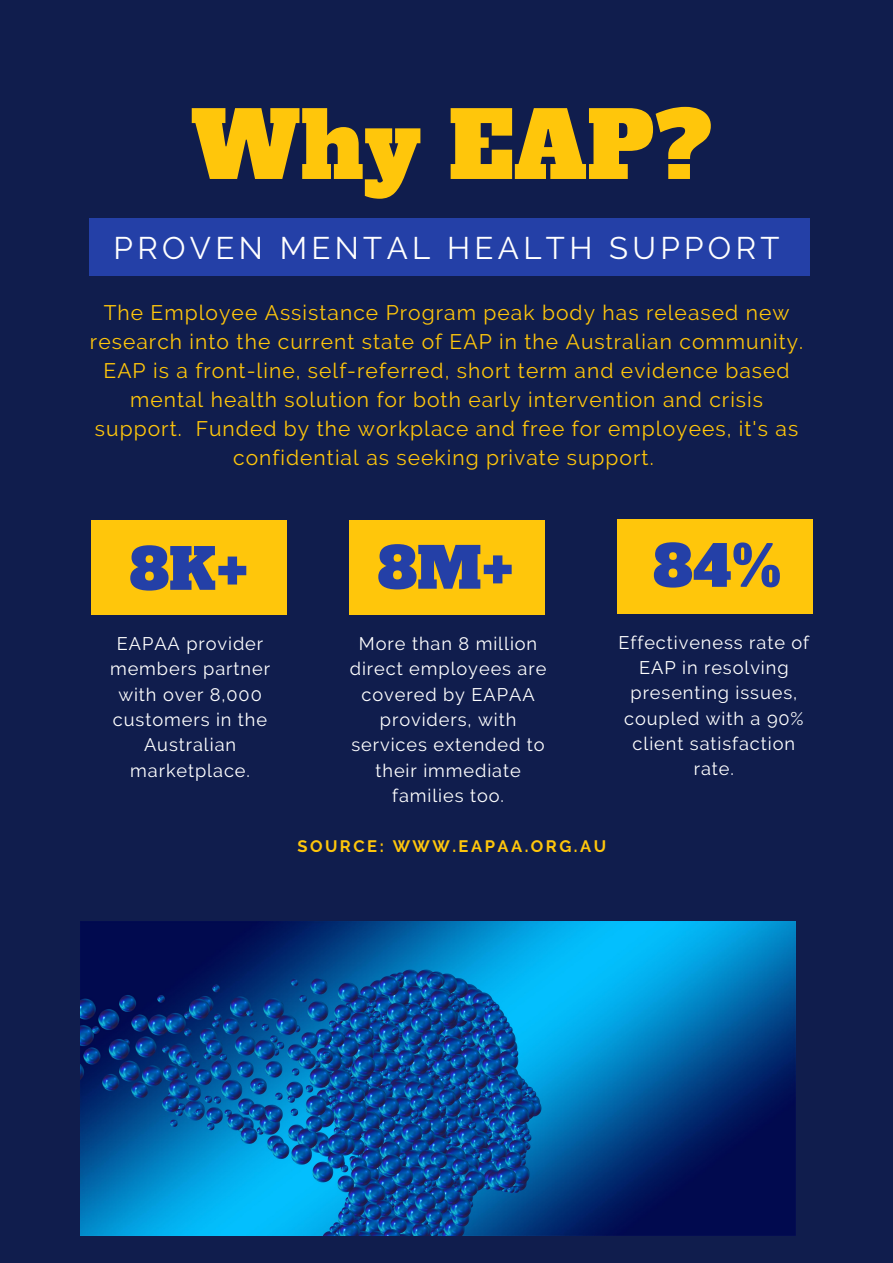
<style>
.page{position:relative;width:893px;height:1263px;background:#101d4d}
.page>*{position:absolute;margin:0;border:0;box-sizing:border-box;transform-origin:0 0}
.t1{font:91.05px "Alfa Slab One";color:#ffc60b}
.t2{font:56.25px "Alfa Slab One";color:#2440a7}
.t3{font:31.2px "Raleway";letter-spacing:.14em;color:#fff}
.t4{font:21px/28.9px "Raleway";letter-spacing:.05em;color:#ffc60b;text-align:center}
.t5{font:18.23px/25.3px "Raleway";letter-spacing:.05em;color:#fff;text-align:center}
.t6{font:700 16.58px "Raleway";letter-spacing:.15em;color:#ffc60b}
</style>
<div class="page">
<div style="left:89px;top:218px;width:720px;height:58px;background:#2440a7"></div>
<div style="left:91px;top:521px;width:196px;height:94px;background:#ffc60b"></div>
<div style="left:349px;top:521px;width:196px;height:94px;background:#ffc60b"></div>
<div style="left:616px;top:520px;width:196px;height:93px;background:#ffc60b"></div>
<img style="left:81px;top:922px;width:714px;height:313px">
<h1 class="t1" style="left:191px;top:85px;width:522px">Why EAP?</h1>
<h3 class="t3" style="left:114px;top:230px;width:667px">PROVEN MENTAL HEALTH SUPPORT</h3>
<p class="t4" style="left:90px;top:298px;width:715px">The Employee Assistance Program peak body has released new research into the current state of EAP in the Australian community.<br>EAP is a front-line, self-referred, short term and evidence based mental health solution for both early intervention and crisis support. Funded by the workplace and free for employees, it's as confidential as seeking private support.</p>
<h2 class="t2" style="left:130px;top:531px;width:120px">8K+</h2>
<h2 class="t2" style="left:378px;top:530px;width:138px">8M+</h2>
<h2 class="t2" style="left:653px;top:528px;width:130px">84%</h2>
<p class="t5" style="left:110px;top:631px;width:162px">EAPAA provider members partner with over 8,000 customers in the<br>Australian marketplace.</p>
<p class="t5" style="left:350px;top:631px;width:198px">More than 8 million direct employees are covered by EAPAA providers, with services extended to their immediate families too.</p>
<p class="t6" style="left:297px;top:836px;width:310px">SOURCE: WWW.EAPAA.ORG.AU</p>
<p class="t5" style="left:618px;top:629px;width:192px">Effectiveness rate of<br>EAP in resolving presenting issues, coupled with a 90% client satisfaction rate.</p>
</div>
